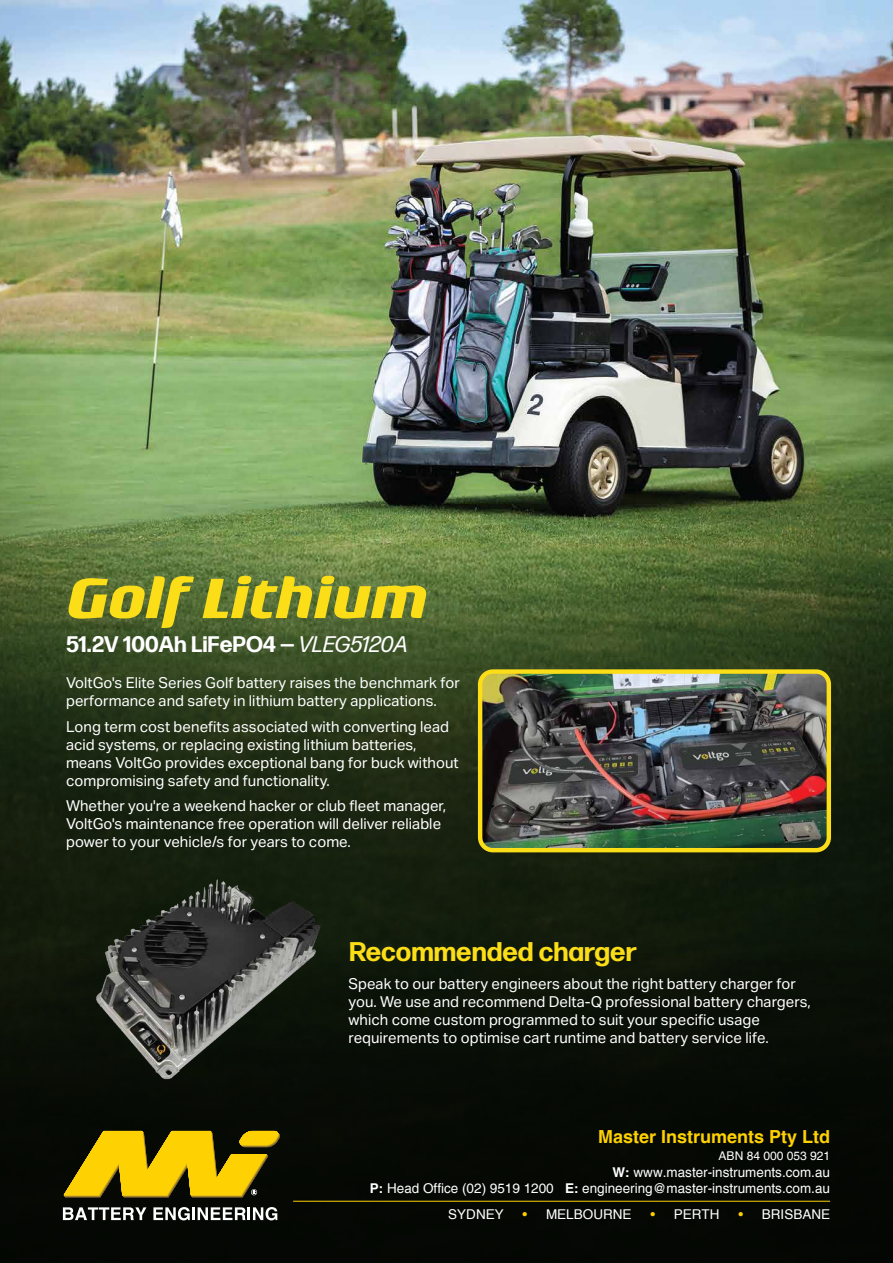
<style>
.page{position:relative;width:893px;height:1263px;background:#fff}
.page>*{position:absolute;margin:0;border:0;box-sizing:border-box;transform-origin:0 0}
.t1{font:italic 700 60px "Rogue Sans Ext";color:#fbdd18}
.t2{font:700 27px "Forma DJR Text";color:#fbdd18}
.t3{font:700 22.5px "Forma DJR Text";color:#fff}
.t4{font:700 18px "Helvetica";color:#fed103}
.t5{font:15px/18px "Aktiv Grotesk";color:#fff}
.t6{font:13.5px/16.5px "Helvetica";color:#fff;text-align:right}
.t7{font:12px "Helvetica";color:#fff}
.s1{font-weight:400;font-style:italic}
.s2{font-weight:700}
.s3{color:#fed103}
</style>
<div class="page">
<img style="left:0;top:0;width:893px;height:540px">
<svg style="left:0;top:540px;width:893px;height:413px;background:#2d3d1d"></svg>
<div style="left:0;top:953px;width:893px;height:310px;background:#060a05"></div>
<img style="left:480px;top:671px;width:349px;height:179px">
<div style="left:478px;top:669px;width:353px;height:183px;border:4px solid #fbdd18;border-radius:13px"></div>
<img style="left:95px;top:878px;width:226px;height:202px">
<hr style="left:293px;top:1201px;width:537px;height:1px;background:#fed103">
<svg style="left:63px;top:1207px;width:83px;height:13px"></svg>
<svg style="left:153px;top:1207px;width:124px;height:13px"></svg>
<svg style="left:63px;top:1131px;width:217px;height:66px"></svg>
<p class="t1" style="left:66px;top:563px;width:362px">Golf Lithium</p>
<p class="t3" style="left:66px;top:629px;width:344px">51.2V 100Ah LiFePO4 — <span class="s1">VLEG5120A</span></p>
<p class="t5" style="left:66px;top:674px;width:395px">VoltGo's Elite Series Golf battery raises the benchmark for performance and safety in lithium battery applications.</p>
<p class="t5" style="left:66px;top:717px;width:394px">Long term cost benefits associated with converting lead acid systems, or replacing existing lithium batteries, means VoltGo provides exceptional bang for buck without compromising safety and functionality.</p>
<p class="t5" style="left:66px;top:797px;width:382px">Whether you're a weekend hacker or club fleet manager,<br>VoltGo's maintenance free operation will deliver reliable power to your vehicle/s for years to come.</p>
<p class="t2" style="left:349px;top:934px;width:289px">Recommended charger</p>
<p class="t5" style="left:348px;top:974px;width:464px">Speak to our battery engineers about the right battery charger for you. We use and recommend Delta-Q professional battery chargers, which come custom programmed to suit your specific usage requirements to optimise cart runtime and battery service life.</p>
<p class="t4" style="left:598px;top:1125px;width:234px">Master Instruments Pty Ltd</p>
<p class="t7" style="left:719px;top:1149px;width:113px">ABN 84 000 053 921</p>
<p class="t6" style="left:370px;top:1164px;width:462px"><span class="s2">W:</span> www.master-instruments.com.au<br><span class="s2">P:</span> Head Office (02) 9519 1200 <span class="s2">E:</span> engineering@master-instruments.com.au</p>
<p class="t6" style="left:448px;top:1206px;width:57px">SYDNEY</p>
<p class="t6" style="left:523px;top:1206px;width:110px"><span class="s3">•</span> MELBOURNE</p>
<p class="t6" style="left:650px;top:1206px;width:71px"><span class="s3">•</span> PERTH</p>
<p class="t6" style="left:738px;top:1206px;width:93px"><span class="s3">•</span> BRISBANE</p>
</div>
